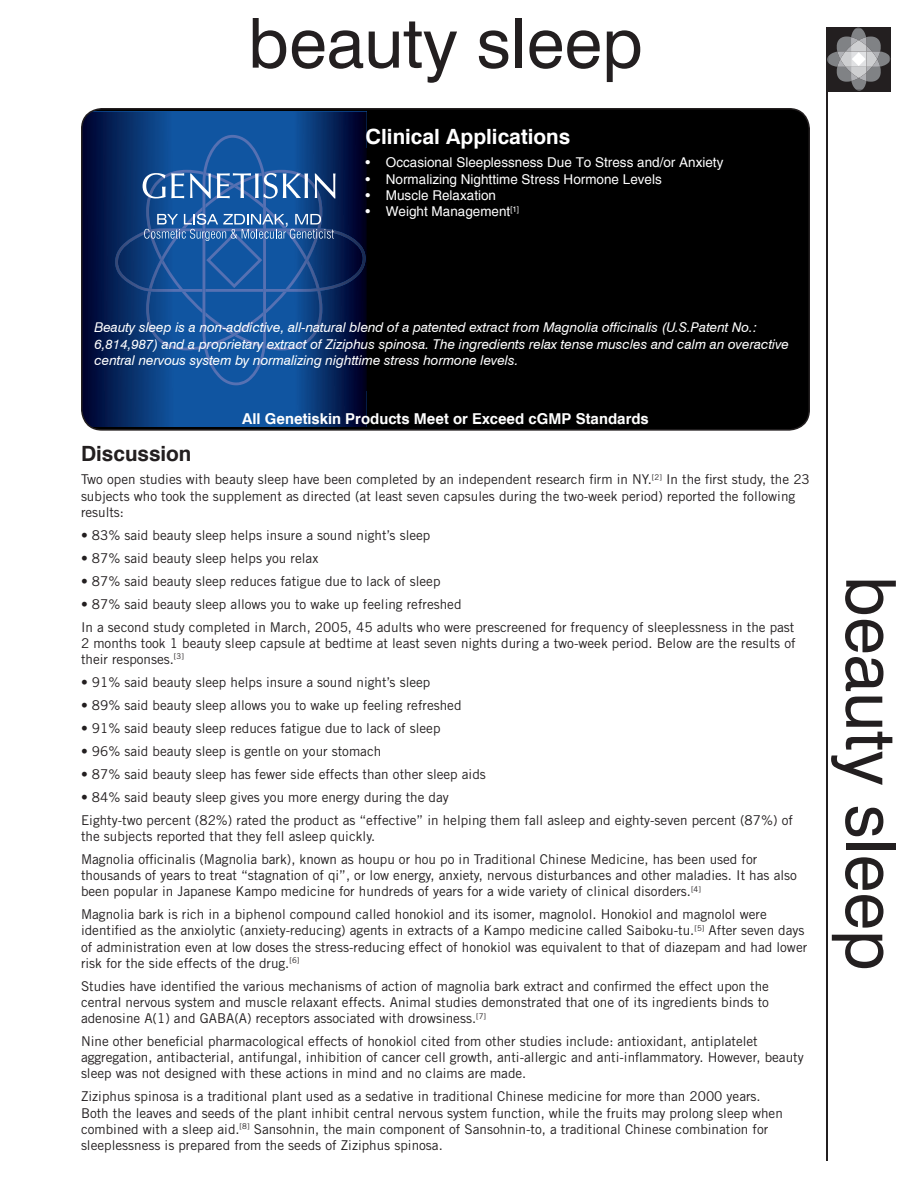
<style>
.page{position:relative;width:918px;height:1188px;background:#fff}
.page>*{position:absolute;margin:0;border:0;box-sizing:border-box;transform-origin:0 0}
.t1{font:69px "Swiss 721 BT";color:#231f20}
.t2{font:700 21px "Swiss 721 BT";color:#fff}
.t3{font:700 21px "Swiss 721 BT";color:#231f20}
.t4{font:700 15px "Swiss 721 BT";color:#fff}
.t5{font:13.5px/16.2px "Trade Gothic LT Std";color:#231f20}
.t6{font:italic 13.5px/16.2px "Swiss 721 BT";color:#fff}
.t7{font:13.5px "Helvetica";color:#fff}
</style>
<div class="page">
<hr style="left:827px;top:27px;width:1px;height:1134px;background:#231f20">
<div style="left:89px;top:109px;width:720px;height:321px;background:#000"></div>
<hr style="left:367px;top:149px;width:1px;height:241px;background:#000">
<svg style="left:82px;top:112px;width:285px;height:315px;background:#082d68"></svg>
<svg style="left:827px;top:27px;width:64px;height:64px;background:#69686a"></svg>
<svg style="left:115px;top:135px;width:251px;height:255px;background:#1a4a8a"></svg>
<h1 class="t1" style="left:248px;top:1px;width:397px">beauty sleep</h1>
<h2 class="t2" style="left:366px;top:124px;width:206px">Clinical Applications</h2>
<p class="t7" style="left:366px;top:155px;width:359px">• Occasional Sleeplessness Due To Stress and/or Anxiety</p>
<p class="t7" style="left:366px;top:171px;width:298px">• Normalizing Nighttime Stress Hormone Levels</p>
<p class="t7" style="left:366px;top:187px;width:132px">• Muscle Relaxation</p>
<p class="t7" style="left:366px;top:203px;width:155px">• Weight Management<sup>[1]</sup></p>
<p class="t6" style="left:94px;top:319px;width:696px">Beauty sleep is a non-addictive, all-natural blend of a patented extract from Magnolia officinalis (U.S.Patent No.:<br>6,814,987) and a proprietary extract of Ziziphus spinosa. The ingredients relax tense muscles and calm an overactive central nervous system by normalizing nighttime stress hormone levels.</p>
<p class="t4" style="left:242px;top:410px;width:408px">All Genetiskin Products Meet or Exceed cGMP Standards</p>
<h2 class="t3" style="left:81px;top:441px;width:112px">Discussion</h2>
<p class="t5" style="left:81px;top:471px;width:730px">Two open studies with beauty sleep have been completed by an independent research firm in NY.<sup>[2]</sup> In the first study, the 23 subjects who took the supplement as directed (at least seven capsules during the two-week period) reported the following results:</p>
<p class="t5" style="left:81px;top:527px;width:351px">• 83% said beauty sleep helps insure a sound night’s sleep</p>
<p class="t5" style="left:81px;top:550px;width:239px">• 87% said beauty sleep helps you relax</p>
<p class="t5" style="left:81px;top:573px;width:361px">• 87% said beauty sleep reduces fatigue due to lack of sleep</p>
<p class="t5" style="left:81px;top:592px;width:715px;line-height:23px">• 87% said beauty sleep allows you to wake up feeling refreshed<br>In a second study completed in March, 2005, 45 adults who were prescreened for frequency of sleeplessness in the past</p>
<p class="t5" style="left:81px;top:635px;width:716px">2 months took 1 beauty sleep capsule at bedtime at least seven nights during a two-week period. Below are the results of their responses.<sup>[3]</sup></p>
<p class="t5" style="left:81px;top:674px;width:351px">• 91% said beauty sleep helps insure a sound night’s sleep</p>
<p class="t5" style="left:81px;top:697px;width:382px">• 89% said beauty sleep allows you to wake up feeling refreshed</p>
<p class="t5" style="left:81px;top:720px;width:361px">• 91% said beauty sleep reduces fatigue due to lack of sleep</p>
<p class="t5" style="left:81px;top:743px;width:302px">• 96% said beauty sleep is gentle on your stomach</p>
<p class="t5" style="left:81px;top:766px;width:406px">• 87% said beauty sleep has fewer side effects than other sleep aids</p>
<p class="t5" style="left:81px;top:785px;width:713px;line-height:23px">• 84% said beauty sleep gives you more energy during the day<br>Eighty-two percent (82%) rated the product as “effective” in helping them fall asleep and eighty-seven percent (87%) of</p>
<p class="t5" style="left:81px;top:824px;width:678px;line-height:23px">the subjects reported that they fell asleep quickly.<br>Magnolia officinalis (Magnolia bark), known as houpu or hou po in Traditional Chinese Medicine, has been used for</p>
<p class="t5" style="left:81px;top:867px;width:717px">thousands of years to treat “stagnation of qi”, or low energy, anxiety, nervous disturbances and other maladies. It has also been popular in Japanese Kampo medicine for hundreds of years for a wide variety of clinical disorders.<sup>[4]</sup></p>
<p class="t5" style="left:81px;top:906px;width:728px">Magnolia bark is rich in a biphenol compound called honokiol and its isomer, magnolol. Honokiol and magnolol were identified as the anxiolytic (anxiety-reducing) agents in extracts of a Kampo medicine called Saiboku-tu.<sup>[5]</sup> After seven days of administration even at low doses the stress-reducing effect of honokiol was equivalent to that of diazepam and had lower risk for the side effects of the drug.<sup>[6]</sup></p>
<p class="t5" style="left:81px;top:978px;width:690px;text-align:justify">Studies have identified the various mechanisms of action of magnolia bark extract and confirmed the effect upon the central nervous system and muscle relaxant effects. Animal studies demonstrated that one of its ingredients binds to adenosine A(1) and GABA(A) receptors associated with drowsiness.<sup>[7]</sup></p>
<p class="t5" style="left:81px;top:1033px;width:724px">Nine other beneficial pharmacological effects of honokiol cited from other studies include: antioxidant, antiplatelet aggregation, antibacterial, antifungal, inhibition of cancer cell growth, anti-allergic and anti-inflammatory. However, beauty sleep was not designed with these actions in mind and no claims are made.</p>
<p class="t5" style="left:81px;top:1088px;width:703px">Ziziphus spinosa is a traditional plant used as a sedative in traditional Chinese medicine for more than 2000 years.<br>Both the leaves and seeds of the plant inhibit central nervous system function, while the fruits may prolong sleep when combined with a sleep aid.<sup>[8]</sup> Sansohnin, the main component of Sansohnin-to, a traditional Chinese combination for sleeplessness is prepared from the seeds of Ziziphus spinosa.</p>
<h1 class="t1" style="left:913px;top:576px;width:397px;rotate:90deg">beauty sleep</h1>
</div>
